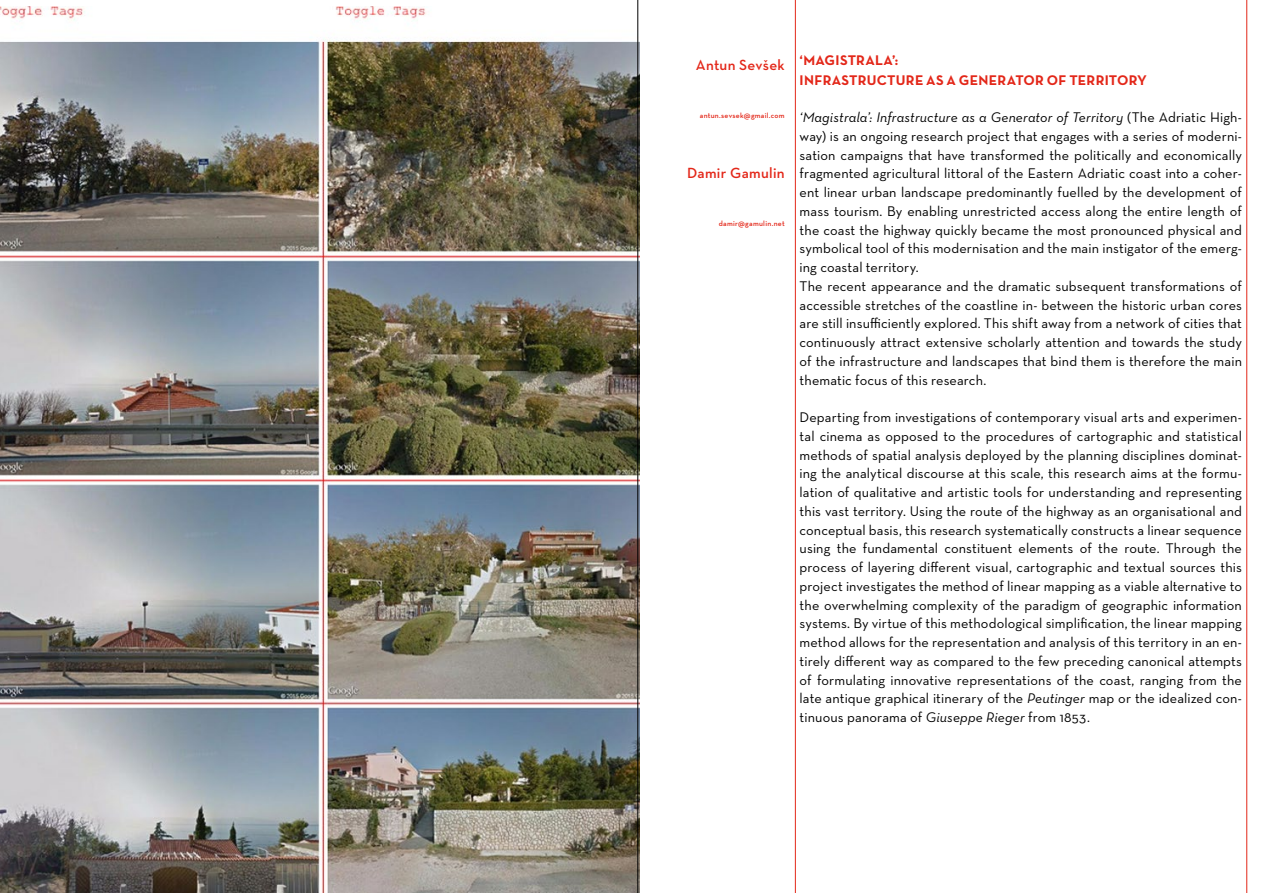
<style>
.page{position:relative;width:1276px;height:893px;background:#fff}
.page>*{position:absolute;margin:0;border:0;box-sizing:border-box;transform-origin:0 0}
.t1{font:600 15px "Neutra Text CE";letter-spacing:.02em;color:#e32719}
.t2{font:500 14.25px/18.8px "Neutra Text CE";letter-spacing:.01em;color:#000}
.t3{font:700 14.25px "Neutra Text TF";letter-spacing:.02em;color:#e32719}
.t4{font:600 7.5px "Neutra Text CE";letter-spacing:.035em;color:#e32719}
.s1{font-style:italic}
</style>
<div class="page">
<img style="left:0;top:6px;width:639px;height:887px">
<hr style="left:795px;top:0;width:1px;height:893px;background:#e32719">
<hr style="left:1246px;top:0;width:1px;height:893px;background:#e32719">
<hr style="left:637px;top:0;width:1px;height:893px;background:#000">
<p class="t1" style="left:696px;top:56px;width:90px">Antun Sevšek</p>
<p class="t4" style="left:700px;top:111px;width:86px">antun.sevsek@gmail.com</p>
<p class="t1" style="left:687px;top:164px;width:99px">Damir Gamulin</p>
<p class="t4" style="left:718px;top:219px;width:68px">damir@gamulin.net</p>
<p class="t3" style="left:799px;top:51px;width:26px">‘MAGISTRALA</p>
<p class="t3" style="left:892px;top:51px;width:7px">’:</p>
<p class="t3" style="left:799px;top:71px;width:15px">INFRASTRUCTURE</p>
<p class="t3" style="left:926px;top:71px;width:54px">AS A GENERATOR</p>
<p class="t3" style="left:1047px;top:71px;width:41px">OF TERRITOR</p>
<p class="t3" style="left:1137px;top:71px;width:11px">Y</p>
<p class="t2" style="left:799px;top:108px;width:444px"><span class="s1">‘Magistrala’: Infrastructure as a Generator of Territory</span> (The Adriatic High&shy;way) is an ongoing research project that engages with a series of moderni&shy;sation campaigns that have transformed the politically and economically fragmented agricultural littoral of the Eastern Adriatic coast into a coher&shy;ent linear urban landscape predominantly fuelled by the development of mass tourism. By enabling unrestricted access along the entire length of the coast the highway quickly became the most pronounced physical and symbolical tool of this modernisation and the main instigator of the emerg&shy;ing coastal territory.<br>The recent appearance and the dramatic subsequent transformations of accessible stretches of the coastline in- between the historic urban cores are still insufficiently explored. This shift away from a network of cities that continuously attract extensive scholarly attention and towards the study of the infrastructure and landscapes that bind them is therefore the main thematic focus of this research.</p>
<p class="t2" style="left:799px;top:408px;width:444px;text-align:justify">Departing from investigations of contemporary visual arts and experimen&shy;tal cinema as opposed to the procedures of cartographic and statistical methods of spatial analysis deployed by the planning disciplines dominat&shy;ing the analytical discourse at this scale, this research aims at the formu&shy;lation of qualitative and artistic tools for understanding and representing this vast territory. Using the route of the highway as an organisational and conceptual basis, this research systematically constructs a linear sequence using the fundamental constituent elements of the route. Through the process of layering different visual, cartographic and textual sources this project investigates the method of linear mapping as a viable alternative to the overwhelming complexity of the paradigm of geographic information systems. By virtue of this methodological simplification, the linear mapping method allows for the representation and analysis of this territory in an en&shy;tirely different way as compared to the few preceding canonical attempts of formulating innovative representations of the coast, ranging from the late antique graphical itinerary of the <span class="s1">Peutinger</span> map or the idealized con&shy;tinuous panorama of <span class="s1">Giuseppe Rieger</span> from 1853.</p>
</div>
